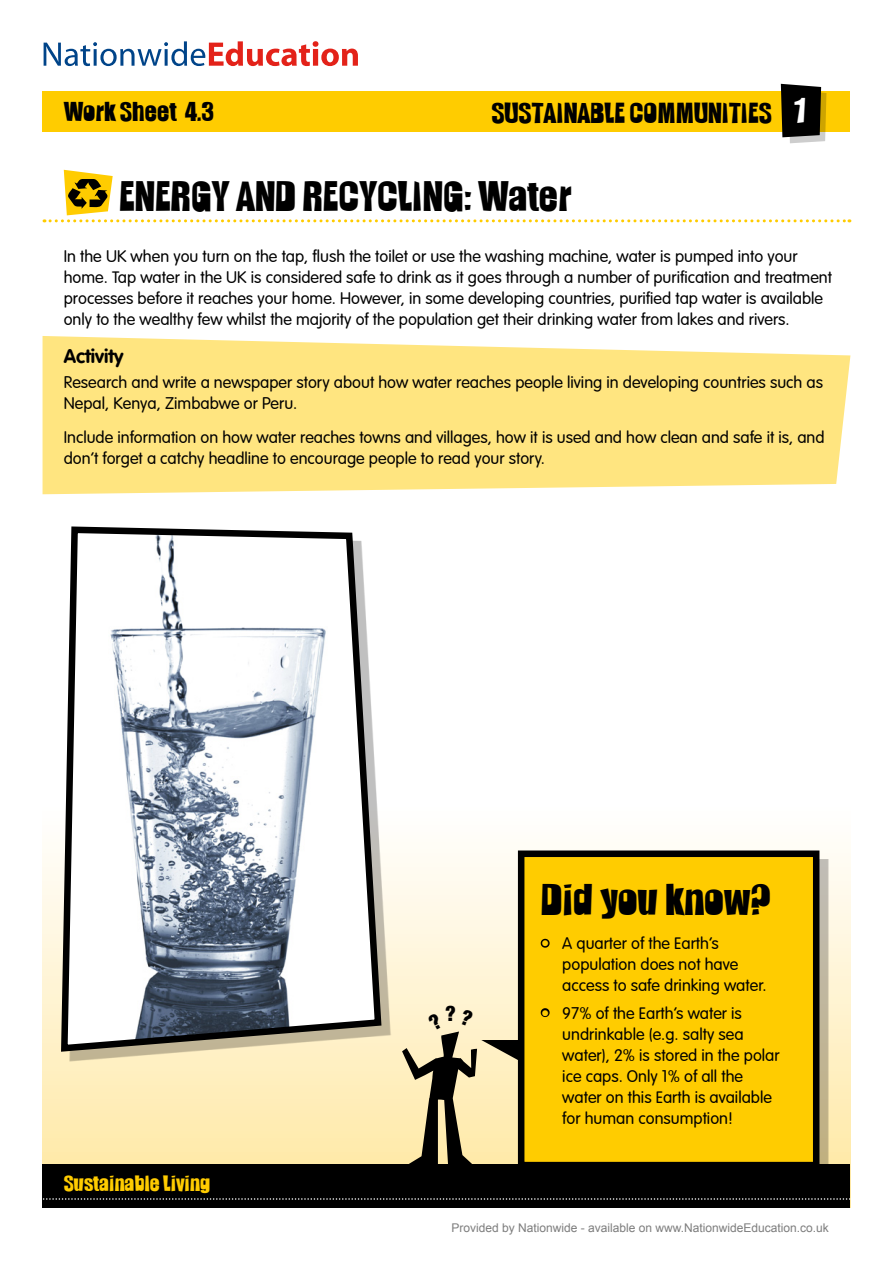
<style>
.page{position:relative;width:893px;height:1263px;background:#fff}
.page>*{position:absolute;margin:0;border:0;box-sizing:border-box;transform-origin:0 0}
.Body_11pt_14pt{font:39px "Slamming";color:#000}
.Worksheet_title{font:37.5px "Slamming";color:#000}
.t1{font:25.5px "Slamming";color:#000}
.Worksheet_number{font:24px "Slamming";color:#000}
.t2{font:900 condensed 21px "Helvetica Neue";color:#000}
.t3{font:19.5px "Slamming";color:#fc0}
.subhead{font:19.5px "DBDAVAGTT Bold";color:#000}
.Body_11pt_14pt-2{font:16.5px/21px "DBDAVAGTT Light";color:#000}
.Bullet{font:16.5px/21px "DBDAVAGTT Light";color:#000}
.t4{font:12px "Arial";color:#7d7d7d}
.s1{font-size:31.5px;color:#fff}
.s2{color:#fc0}
</style>
<div class="page">
<div style="left:43px;top:740px;width:807px;height:468px;background:linear-gradient(to bottom,#fff,#ffe8a2)"></div>
<div style="left:43px;top:91px;width:807px;height:40px;background:#fc0"></div>
<div style="left:43px;top:1164px;width:807px;height:44px;background:#000"></div>
<svg style="left:42px;top:1198px;width:809px;height:2px"></svg>
<svg style="left:44px;top:41px;width:314px;height:25px"></svg>
<svg style="left:781px;top:84px;width:45px;height:59px;background:#393424"></svg>
<svg style="left:43px;top:336px;width:807px;height:158px;background:#ffe78c"></svg>
<svg style="left:44px;top:170px;width:806px;height:52px"></svg>
<div style="left:526px;top:859px;width:305px;height:321px;background:#000;opacity:.25"></div>
<div style="left:521px;top:854px;width:295px;height:311px;background:#fc0"></div>
<div style="left:518px;top:850px;width:301px;height:318px;border:7px solid #000"></div>
<svg style="left:540px;top:938px;width:10px;height:10px"></svg>
<svg style="left:540px;top:1008px;width:10px;height:10px"></svg>
<div style="left:69px;top:535px;width:324px;height:528px;background:#000;opacity:.25"></div>
<svg style="left:58px;top:526px;width:327px;height:529px"></svg>
<svg style="left:402px;top:1009px;width:124px;height:156px;background:#b9ad89"></svg>
<p class="Worksheet_number" style="left:64px;top:97px;width:152px">Work Sheet 4.3</p>
<h3 class="t1" style="left:491px;top:97px;width:317px">SUSTAINABLE COMMUNITIES <span class="s1">1</span></h3>
<p class="Worksheet_title" style="left:119px;top:173px;width:454px">ENERGY AND RECYCLING: Water</p>
<p class="Body_11pt_14pt-2" style="left:64px;top:245px;width:770px">In the UK when you turn on the tap, flush the toilet or use the washing machine, water is pumped into your home. Tap water in the UK is considered safe to drink as it goes through a number of purification and treatment processes before it reaches your home. However, in some developing countries, purified tap water is available only to the wealthy few whilst the majority of the population get their drinking water from lakes and rivers.</p>
<p class="subhead" style="left:64px;top:344px;width:61px">Activity</p>
<p class="Body_11pt_14pt-2" style="left:64px;top:372px;width:761px">Research and write a newspaper story about how water reaches people living in developing countries such as<br>Nepal, Kenya, Zimbabwe or Peru.</p>
<p class="Body_11pt_14pt-2" style="left:64px;top:426px;width:762px">Include information on how water reaches towns and villages, how it is used and how clean and safe it is, and don’t forget a catchy headline to encourage people to read your story.</p>
<p class="t3" style="left:64px;top:1172px;width:148px">Sustainable Living</p>
<p class="t2" style="left:445px;top:1000px;width:12px">?</p>
<p class="Body_11pt_14pt" style="left:541px;top:876px;width:231px">Did you know?</p>
<p class="Bullet" style="left:562px;top:933px;width:206px;text-indent:-21px"><span class="s2">•</span> A quarter of the Earth’s population does not have access to safe drinking water.</p>
<p class="Bullet" style="left:562px;top:1002px;width:219px;text-indent:-21px"><span class="s2">•</span> 97% of the Earth’s water is undrinkable (e.g. salty sea water), 2% is stored in the polar ice caps. Only 1% of all the water on this Earth is available for human consumption!</p>
<p class="t4" style="left:451px;top:1221px;width:379px">Provided by Nationwide - available on www.NationwideEducation.co.uk</p>
</div>
